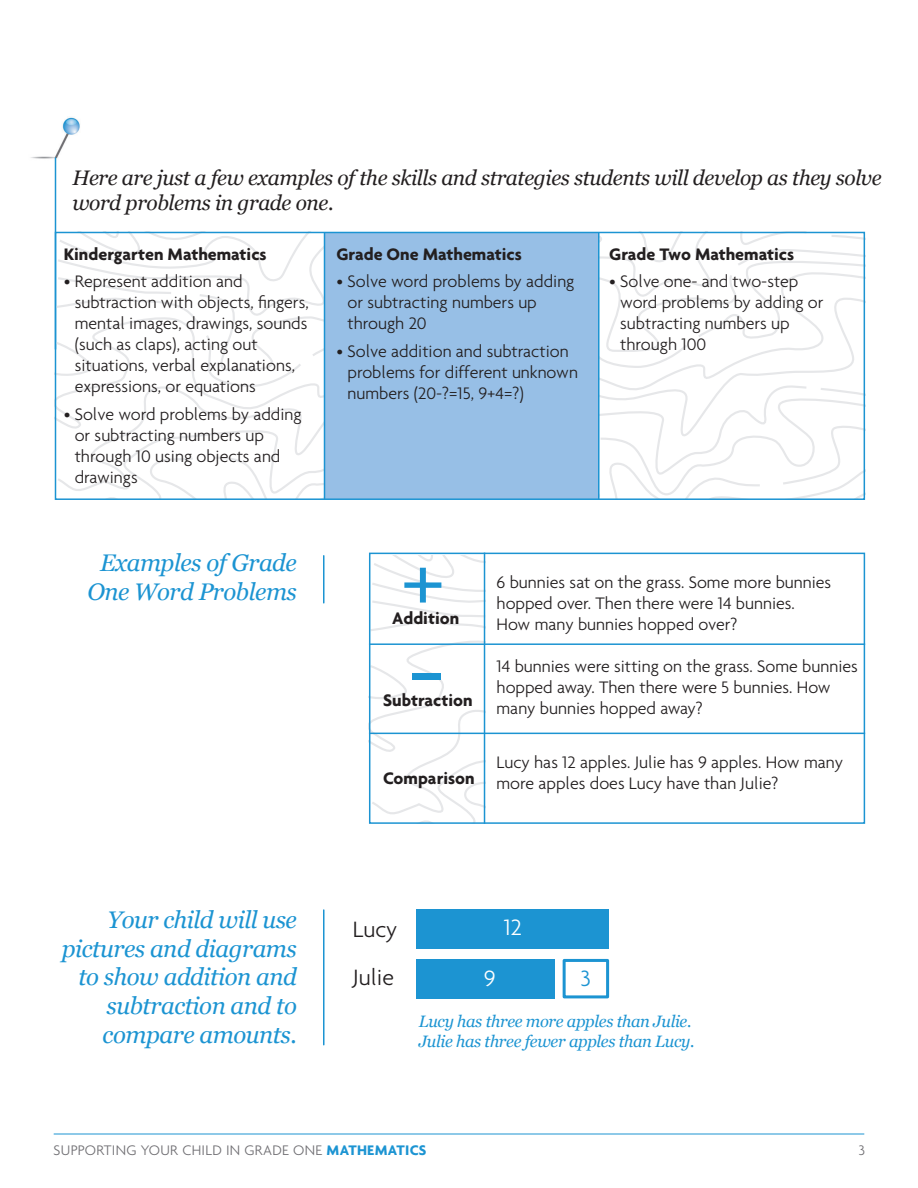
<style>
.page{position:relative;width:918px;height:1188px;background:#fff}
.page>*{position:absolute;margin:0;border:0;box-sizing:border-box;transform-origin:0 0}
.Bullet_Copy{font:300 114px "Agenda";color:#1c94d2}
.Bullet_Copy-2{font:300 99px "Agenda";color:#1c94d2}
.Call_Out{font:italic 24px/28.8px "Georgia";letter-spacing:-.02em;color:#1c94d2;text-align:right}
.Bullet_Copy-3{font:300 24px "Agenda";color:#231f20}
.Bullet_Copy-4{font:300 24px "Agenda";color:#fff}
.Bullet_Copy-5{font:300 24px "Agenda";color:#1c94d2}
.Call_Out-2{font:italic 21px/25.2px "Georgia";letter-spacing:-.02em;color:#231f20}
.Bullet_Copy-6{font:300 18px/21px "Agenda";color:#231f20}
.Bullet_Copy-7{font:700 18px "Agenda";color:#231f20}
.Call_Out-3{font:italic 16.5px/19.8px "Georgia";letter-spacing:-.02em;color:#1c94d2}
.t1{font:300 15px "Agenda";letter-spacing:.02em;color:#717074}
.s1{font-weight:700;color:#1c94d2}
</style>
<div class="page">
<img style="left:31px;top:117px;width:49px;height:43px">
<hr style="left:55px;top:158px;width:1px;height:191px;background:#1c94d2">
<svg style="left:372px;top:556px;width:114px;height:265px"></svg>
<svg style="left:58px;top:235px;width:266px;height:262px"></svg>
<svg style="left:600px;top:232px;width:266px;height:268px"></svg>
<div style="left:324px;top:233px;width:274px;height:266px;background:#97bfe6"></div>
<hr style="left:598px;top:233px;width:2px;height:266px;background:#1c94d2">
<hr style="left:324px;top:233px;width:1px;height:266px;background:#1c94d2">
<hr style="left:54px;top:1134px;width:810px;height:1px;background:#1c94d2">
<div style="left:55px;top:232px;width:810px;height:268px;border:2px solid #1c94d2"></div>
<div style="left:369px;top:553px;width:496px;height:271px;border:2px solid #1c94d2"></div>
<hr style="left:369px;top:643px;width:496px;height:2px;background:#1c94d2">
<hr style="left:369px;top:733px;width:496px;height:1px;background:#1c94d2">
<hr style="left:484px;top:553px;width:1px;height:271px;background:#1c94d2">
<hr style="left:323px;top:910px;width:2px;height:135px;background:#1c94d2">
<hr style="left:323px;top:556px;width:2px;height:47px;background:#1c94d2">
<div style="left:417px;top:909px;width:192px;height:40px;background:#1c94d2"></div>
<div style="left:563px;top:959px;width:46px;height:39px;border:3px solid #1c94d2"></div>
<div style="left:417px;top:959px;width:138px;height:39px;background:#1c94d2"></div>
<p class="Call_Out-2" style="left:72px;top:165px;width:811px">Here are just a few examples of the skills and strategies students will develop as they solve word problems in grade one.</p>
<p class="Bullet_Copy-7" style="left:64px;top:243px;width:204px">Kindergarten Mathematics</p>
<p class="Bullet_Copy-6" style="left:75px;top:271px;width:236px;text-indent:-11px">• Represent addition and subtraction with objects, fingers, mental images, drawings, sounds (such as claps), acting out situations, verbal explanations, expressions, or equations</p>
<p class="Bullet_Copy-6" style="left:75px;top:404px;width:229px;text-indent:-11px">• Solve word problems by adding or subtracting numbers up through 10 using objects and drawings</p>
<p class="Call_Out" style="left:87px;top:548px;width:211px;text-align:center">Examples of Grade<br>One Word Problems</p>
<p class="Bullet_Copy-7" style="left:336px;top:243px;width:187px">Grade One Mathematics</p>
<p class="Bullet_Copy-6" style="left:347px;top:271px;width:229px;text-indent:-11px">• Solve word problems by adding or subtracting numbers up through 20</p>
<p class="Bullet_Copy-6" style="left:347px;top:341px;width:232px;text-indent:-11px">• Solve addition and subtraction problems for different unknown numbers (20-?=15, 9+4=?)</p>
<p class="Bullet_Copy-7" style="left:609px;top:243px;width:186px">Grade Two Mathematics</p>
<p class="Bullet_Copy-6" style="left:620px;top:271px;width:205px;text-indent:-11px">• Solve one- and two-step word problems by adding or subtracting numbers up through 100</p>
<p class="Bullet_Copy-2" style="left:400px;top:523px;width:47px">+</p>
<p class="Bullet_Copy-7" style="left:392px;top:607px;width:69px">Addition</p>
<p class="Bullet_Copy" style="left:408px;top:604px;width:40px">-</p>
<p class="Bullet_Copy-7" style="left:383px;top:690px;width:91px">Subtraction</p>
<p class="Bullet_Copy-7" style="left:383px;top:767px;width:93px">Comparison</p>
<p class="Bullet_Copy-6" style="left:497px;top:572px;width:336px">6 bunnies sat on the grass. Some more bunnies hopped over. Then there were 14 bunnies.<br>How many bunnies hopped over?</p>
<p class="Bullet_Copy-6" style="left:497px;top:656px;width:363px">14 bunnies were sitting on the grass. Some bunnies hopped away. Then there were 5 bunnies. How many bunnies hopped away?</p>
<p class="Bullet_Copy-6" style="left:497px;top:751px;width:348px">Lucy has 12 apples. Julie has 9 apples. How many more apples does Lucy have than Julie?</p>
<p class="Call_Out" style="left:62px;top:905px;width:237px">Your child will use pictures and diagrams to show addition and subtraction and to compare amounts.</p>
<p class="Bullet_Copy-3" style="left:353px;top:915px;width:46px">Lucy</p>
<p class="Bullet_Copy-4" style="left:504px;top:914px;width:19px">12</p>
<p class="Bullet_Copy-3" style="left:353px;top:963px;width:43px">Julie</p>
<p class="Call_Out-3" style="left:419px;top:1012px;width:277px">Lucy has three more apples than Julie.<br>Julie has three fewer apples than Lucy.</p>
<p class="Bullet_Copy-4" style="left:484px;top:964px;width:13px">9</p>
<p class="Bullet_Copy-5" style="left:581px;top:964px;width:12px">3</p>
<p class="t1" style="left:54px;top:1142px;width:374px">SUPPORTING YOUR CHILD IN GRADE ONE <span class="s1">MATHEMATICS</span></p>
<p class="t1" style="left:859px;top:1142px;width:8px">3</p>
</div>
